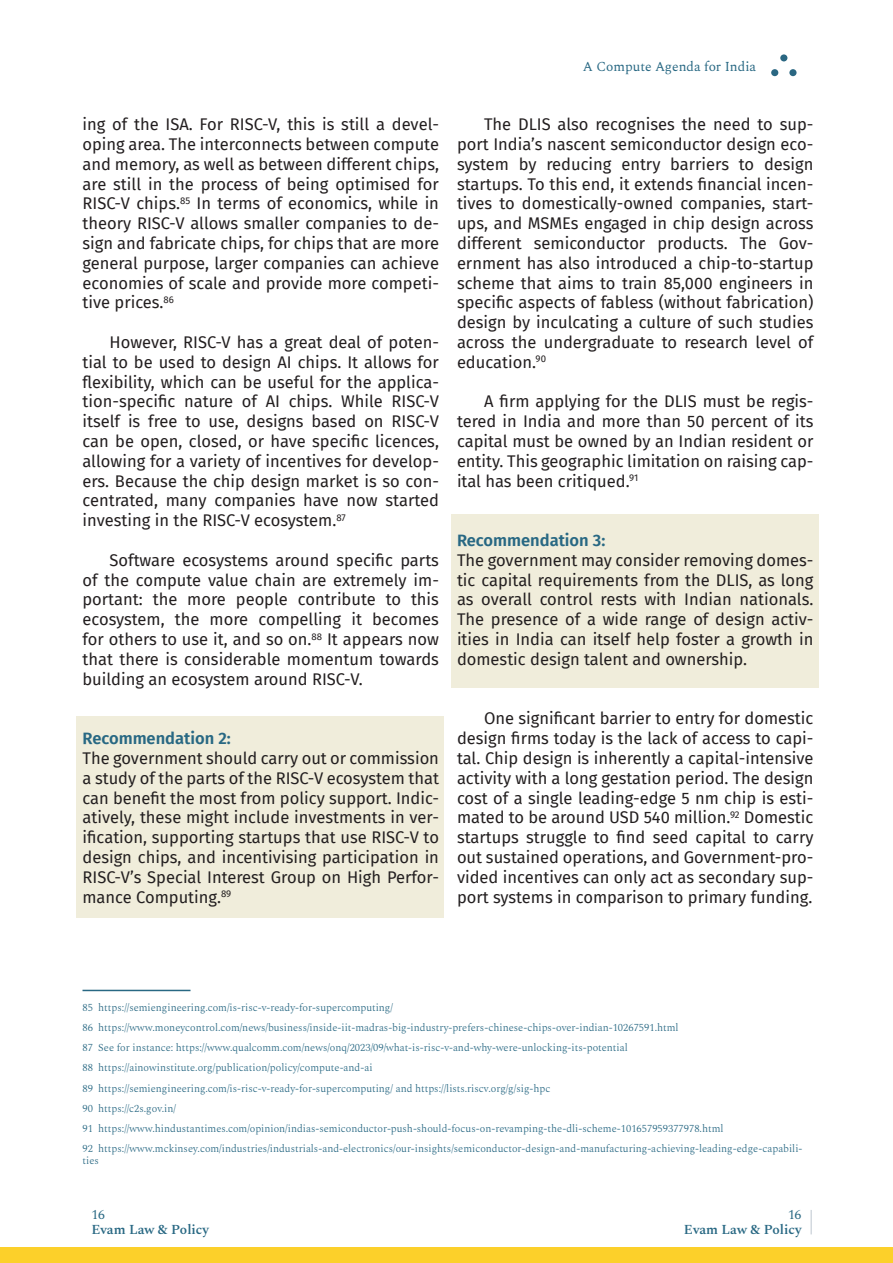
<style>
.page{position:relative;width:893px;height:1263px;background:#fff}
.page>*{position:absolute;margin:0;border:0;box-sizing:border-box;transform-origin:0 0}
.Sub_Sections{font:16.5px/19.8px "Fira Sans";color:#231f20;text-align:justify}
.Sub_Sections-2{font:600 16.5px "Fira Sans";color:#286883}
.Page_Number{font:600 13.5px "Spectral";color:#286883}
.Page_Number-2{font:13.5px "Spectral";color:#286883}
.Footnotes{font:300 10.5px/12px "Spectral";color:#286883}
</style>
<div class="page">
<div style="left:0;top:1247px;width:893px;height:16px;background:#fcd02a"></div>
<div style="left:771px;top:69px;width:7px;height:7px;background:#2a6782;border-radius:50%"></div>
<div style="left:780px;top:54px;width:7px;height:7px;background:#2a6782;border-radius:50%"></div>
<div style="left:789px;top:69px;width:7px;height:7px;background:#2a6782;border-radius:50%"></div>
<hr style="left:810px;top:1210px;width:2px;height:24px;background:#a0adb9">
<div style="left:76px;top:716px;width:367px;height:202px;background:#f0eddb"></div>
<div style="left:452px;top:515px;width:367px;height:173px;background:#f0eddb"></div>
<hr style="left:82px;top:990px;width:108px;height:1px;background:#286883">
<p class="Sub_Sections" style="left:82px;top:114px;width:358px">ing of the ISA. For RISC-V, this is still a devel&shy;oping area. The interconnects between compute and memory, as well as between different chips, are still in the process of being optimised for RISC-V chips.<sup>85</sup> In terms of economics, while in theory RISC-V allows smaller companies to de&shy;sign and fabricate chips, for chips that are more general purpose, larger companies can achieve economies of scale and provide more competi&shy;tive prices.<sup>86</sup></p>
<p class="Sub_Sections" style="left:82px;top:332px;width:358px;text-indent:27px">However, RISC-V has a great deal of poten&shy;tial to be used to design AI chips. It allows for flexibility, which can be useful for the applica&shy;tion-specific nature of AI chips. While RISC-V itself is free to use, designs based on RISC-V can be open, closed, or have specific licences, allowing for a variety of incentives for develop&shy;ers. Because the chip design market is so con&shy;centrated, many companies have now started investing in the RISC-V ecosystem.<sup>87</sup></p>
<p class="Sub_Sections" style="left:82px;top:550px;width:358px;text-indent:27px">Software ecosystems around specific parts of the compute value chain are extremely im&shy;portant: the more people contribute to this ecosystem, the more compelling it becomes for others to use it, and so on.<sup>88</sup> It appears now that there is considerable momentum towards building an ecosystem around RISC-V.</p>
<p class="Sub_Sections-2" style="left:82px;top:725px;width:150px">Recommendation 2:</p>
<p class="Sub_Sections" style="left:82px;top:748px;width:358px">The government should carry out or commission a study of the parts of the RISC-V ecosystem that can benefit the most from policy support. Indic&shy;atively, these might include investments in ver&shy;ification, supporting startups that use RISC-V to design chips, and incentivising participation in RISC-V’s Special Interest Group on High Perfor&shy;mance Computing.<sup>89</sup></p>
<p class="Page_Number-2" style="left:583px;top:57px;width:175px">A Compute Agenda for India</p>
<p class="Sub_Sections" style="left:457px;top:114px;width:358px;text-indent:27px">The DLIS also recognises the need to sup&shy;port India’s nascent semiconductor design eco&shy;system by reducing entry barriers to design startups. To this end, it extends financial incen&shy;tives to domestically-owned companies, start&shy;ups, and MSMEs engaged in chip design across different semiconductor products. The Gov&shy;ernment has also introduced a chip-to-startup scheme that aims to train 85,000 engineers in specific aspects of fabless (without fabrication) design by inculcating a culture of such studies across the undergraduate to research level of education.<sup>90</sup></p>
<p class="Sub_Sections" style="left:457px;top:391px;width:358px;text-indent:27px">A firm applying for the DLIS must be regis&shy;tered in India and more than 50 percent of its capital must be owned by an Indian resident or entity. This geographic limitation on raising cap&shy;ital has been critiqued.<sup>91</sup></p>
<p class="Sub_Sections-2" style="left:457px;top:527px;width:150px">Recommendation 3:</p>
<p class="Sub_Sections" style="left:457px;top:550px;width:358px">The government may consider removing domes&shy;tic capital requirements from the DLIS, as long as overall control rests with Indian nationals.<br>The presence of a wide range of design activ&shy;ities in India can itself help foster a growth in domestic design talent and ownership.</p>
<p class="Sub_Sections" style="left:457px;top:708px;width:358px;text-indent:27px">One significant barrier to entry for domestic design firms today is the lack of access to capi&shy;tal. Chip design is inherently a capital-intensive activity with a long gestation period. The design cost of a single leading-edge 5 nm chip is esti&shy;mated to be around USD 540 million.<sup>92</sup> Domestic startups struggle to find seed capital to carry out sustained operations, and Government-pro&shy;vided incentives can only act as secondary sup&shy;port systems in comparison to primary funding.</p>
<p class="Footnotes" style="left:82px;top:1000px;width:312px">85 https://semiengineering.com/is-risc-v-ready-for-supercomputing/</p>
<p class="Footnotes" style="left:82px;top:1021px;width:598px">86 https://www.moneycontrol.com/news/business/inside-iit-madras-big-industry-prefers-chinese-chips-over-indian-10267591.html</p>
<p class="Footnotes" style="left:82px;top:1041px;width:547px">87 See for instance: https://www.qualcomm.com/news/onq/2023/09/what-is-risc-v-and-why-were-unlocking-its-potential</p>
<p class="Footnotes" style="left:82px;top:1061px;width:292px">88 https://ainowinstitute.org/publication/policy/compute-and-ai</p>
<p class="Footnotes" style="left:82px;top:1081px;width:469px">89 https://semiengineering.com/is-risc-v-ready-for-supercomputing/ and https://lists.riscv.org/g/sig-hpc</p>
<p class="Footnotes" style="left:82px;top:1102px;width:95px">90 https://c2s.gov.in/</p>
<p class="Footnotes" style="left:82px;top:1122px;width:642px">91 https://www.hindustantimes.com/opinion/indias-semiconductor-push-should-focus-on-revamping-the-dli-scheme-101657959377978.html</p>
<p class="Footnotes" style="left:82px;top:1142px;width:721px">92 https://www.mckinsey.com/industries/industrials-and-electronics/our-insights/semiconductor-design-and-manufacturing-achieving-leading-edge-capabili&shy;ties</p>
<p class="Page_Number-2" style="left:92px;top:1204px;width:15px">16</p>
<p class="Page_Number" style="left:92px;top:1219px;width:119px">Evam Law &amp; Policy</p>
<p class="Page_Number-2" style="left:789px;top:1204px;width:14px">16</p>
<p class="Page_Number" style="left:684px;top:1219px;width:119px">Evam Law &amp; Policy</p>
</div>
